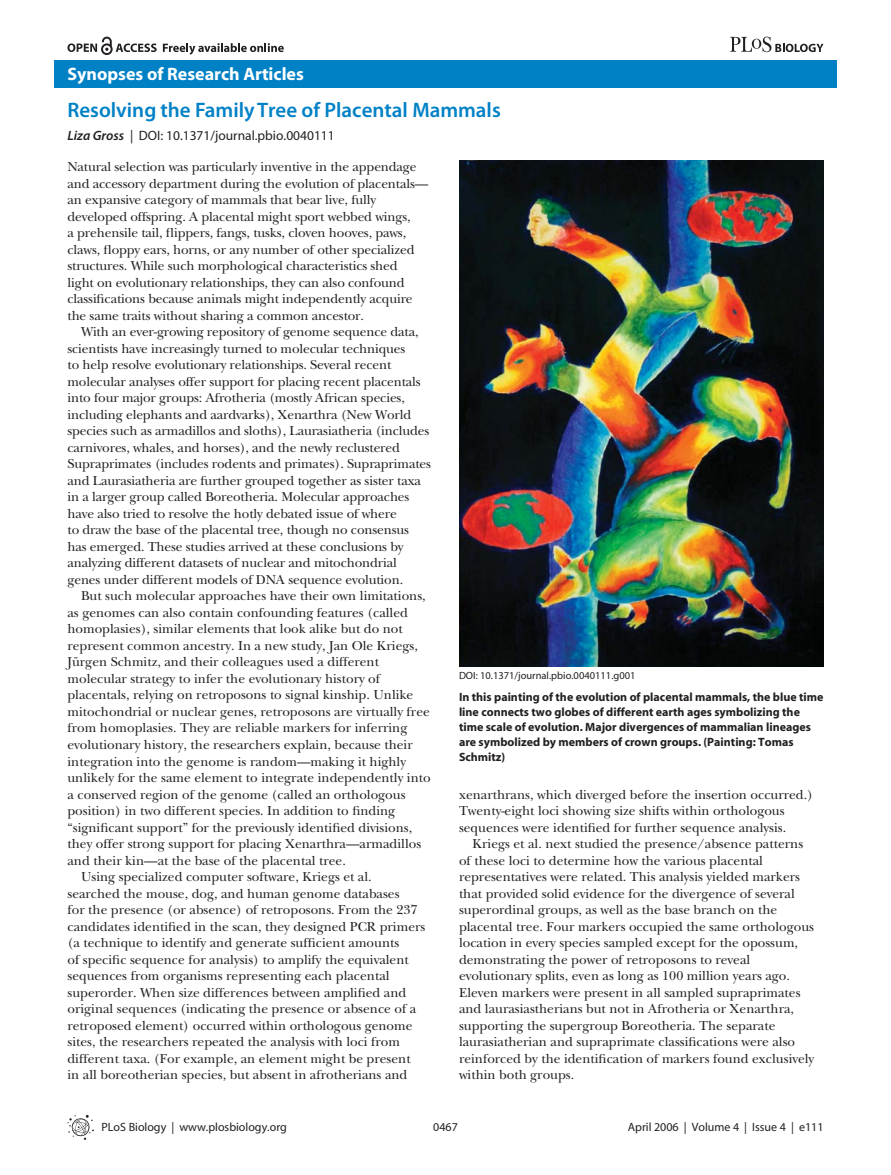
<style>
.page{position:relative;width:891px;height:1175px;background:#fff}
.page>*{position:absolute;margin:0;border:0;box-sizing:border-box;transform-origin:0 0}
.t1{font:600 21px "P Lo S Sans";color:#0081c6}
.t2{font:700 18px "P Lo S Sans";color:#fff}
.t3{font:500 13.5px/16.5px "PLB Iserif";color:#231f20}
.t4{font:13.5px "P Lo S Sans";color:#231f20}
.t5{font:700 12px/15px "P Lo S Sans";color:#231f20}
.t6{font:12px "P Lo S Sans";color:#231f20}
.t7{font:10.5px "P Lo S Sans";color:#231f20}
.s1{font-weight:600;font-style:italic}
</style>
<div class="page">
<svg style="left:68px;top:1115px;width:26px;height:24px"></svg>
<div style="left:54px;top:61px;width:783px;height:27px;background:#0081c6"></div>
<svg style="left:730px;top:37px;width:94px;height:15px"></svg>
<svg style="left:163px;top:43px;width:121px;height:12px"></svg>
<svg style="left:68px;top:37px;width:89px;height:18px"></svg>
<img style="left:459px;top:160px;width:365px;height:507px">
<h2 class="t2" style="left:68px;top:67px;width:238px">Synopses of Research Articles</h2>
<h1 class="t1" style="left:68px;top:102px;width:435px">Resolving the Family Tree of Placental Mammals</h1>
<p class="t4" style="left:68px;top:128px;width:269px"><span class="s1">Liza Gross</span> | DOI: 10.1371/journal.pbio.0040111</p>
<p class="t3" style="left:68px;top:160px;width:362px">Natural selection was particularly inventive in the appendage and accessory department during the evolution of placentals— an expansive category of mammals that bear live, fully developed offspring. A placental might sport webbed wings,<br>a prehensile tail, flippers, fangs, tusks, cloven hooves, paws, claws, floppy ears, horns, or any number of other specialized structures. While such morphological characteristics shed<br>light on evolutionary relationships, they can also confound classifications because animals might independently acquire the same traits without sharing a common ancestor.</p>
<p class="t3" style="left:68px;top:324px;width:365px;text-indent:14px">With an ever-growing repository of genome sequence data, scientists have increasingly turned to molecular techniques<br>to help resolve evolutionary relationships. Several recent molecular analyses offer support for placing recent placentals into four major groups: Afrotheria (mostly African species, including elephants and aardvarks), Xenarthra (New World species such as armadillos and sloths), Laurasiatheria (includes carnivores, whales, and horses), and the newly reclustered Supraprimates (includes rodents and primates). Supraprimates and Laurasiatheria are further grouped together as sister taxa in a larger group called Boreotheria. Molecular approaches have also tried to resolve the hotly debated issue of where<br>to draw the base of the placental tree, though no consensus has emerged. These studies arrived at these conclusions by analyzing different datasets of nuclear and mitochondrial genes under different models of DNA sequence evolution.</p>
<p class="t3" style="left:81px;top:588px;width:346px">But such molecular approaches have their own limitations,</p>
<p class="t3" style="left:68px;top:605px;width:342px">as genomes can also contain confounding features (called</p>
<p class="t3" style="left:68px;top:621px;width:337px">homoplasies), similar elements that look alike but do not</p>
<p class="t3" style="left:68px;top:638px;width:352px">represent common ancestry. In a new study, Jan Ole Kriegs,</p>
<p class="t3" style="left:68px;top:654px;width:313px">Jürgen Schmitz, and their colleagues used a different</p>
<p class="t3" style="left:68px;top:671px;width:314px">molecular strategy to infer the evolutionary history of</p>
<p class="t3" style="left:68px;top:687px;width:347px">placentals, relying on retroposons to signal kinship. Unlike</p>
<p class="t3" style="left:68px;top:704px;width:364px">mitochondrial or nuclear genes, retroposons are virtually free</p>
<p class="t3" style="left:68px;top:720px;width:341px">from homoplasies. They are reliable markers for inferring</p>
<p class="t3" style="left:68px;top:737px;width:347px">evolutionary history, the researchers explain, because their</p>
<p class="t3" style="left:68px;top:753px;width:340px">integration into the genome is random—making it highly</p>
<p class="t3" style="left:68px;top:770px;width:365px">unlikely for the same element to integrate independently into</p>
<p class="t3" style="left:68px;top:786px;width:340px">a conserved region of the genome (called an orthologous</p>
<p class="t3" style="left:68px;top:803px;width:329px">position) in two different species. In addition to finding</p>
<p class="t3" style="left:68px;top:819px;width:346px">“significant support” for the previously identified divisions,</p>
<p class="t3" style="left:68px;top:836px;width:355px">they offer strong support for placing Xenarthra—armadillos</p>
<p class="t3" style="left:68px;top:852px;width:280px">and their kin—at the base of the placental tree.</p>
<p class="t3" style="left:81px;top:869px;width:292px">Using specialized computer software, Kriegs et al.</p>
<p class="t3" style="left:68px;top:885px;width:334px">searched the mouse, dog, and human genome databases</p>
<p class="t3" style="left:68px;top:902px;width:351px">for the presence (or absence) of retroposons. From the 237</p>
<p class="t3" style="left:68px;top:918px;width:359px">candidates identified in the scan, they designed PCR primers</p>
<p class="t3" style="left:68px;top:935px;width:333px">(a technique to identify and generate sufficient amounts</p>
<p class="t3" style="left:68px;top:951px;width:343px">of specific sequence for analysis) to amplify the equivalent</p>
<p class="t3" style="left:68px;top:968px;width:324px">sequences from organisms representing each placental</p>
<p class="t3" style="left:68px;top:984px;width:340px">superorder. When size differences between amplified and</p>
<p class="t3" style="left:68px;top:1001px;width:350px">original sequences (indicating the presence or absence of a</p>
<p class="t3" style="left:68px;top:1017px;width:347px">retroposed element) occurred within orthologous genome</p>
<p class="t3" style="left:68px;top:1034px;width:334px">sites, the researchers repeated the analysis with loci from</p>
<p class="t3" style="left:68px;top:1050px;width:345px">different taxa. (For example, an element might be present</p>
<p class="t3" style="left:68px;top:1067px;width:341px">in all boreotherian species, but absent in afrotherians and</p>
<p class="t7" style="left:459px;top:669px;width:178px">DOI: 10.1371/journal.pbio.0040111.g001</p>
<p class="t5" style="left:459px;top:691px;width:366px">In this painting of the evolution of placental mammals, the blue time line connects two globes of different earth ages symbolizing the time scale of evolution. Major divergences of mammalian lineages are symbolized by members of crown groups. (Painting: Tomas Schmitz)</p>
<p class="t3" style="left:459px;top:787px;width:356px">xenarthrans, which diverged before the insertion occurred.)<br>Twenty-eight loci showing size shifts within orthologous sequences were identified for further sequence analysis.</p>
<p class="t3" style="left:459px;top:836px;width:357px;text-indent:14px">Kriegs et al. next studied the presence/absence patterns of these loci to determine how the various placental representatives were related. This analysis yielded markers that provided solid evidence for the divergence of several superordinal groups, as well as the base branch on the placental tree. Four markers occupied the same orthologous location in every species sampled except for the opossum, demonstrating the power of retroposons to reveal evolutionary splits, even as long as 100 million years ago.<br>Eleven markers were present in all sampled supraprimates and laurasiastherians but not in Afrotheria or Xenarthra, supporting the supergroup Boreotheria. The separate laurasiatherian and supraprimate classifications were also reinforced by the identification of markers found exclusively within both groups.</p>
<p class="t6" style="left:102px;top:1119px;width:187px">PLoS Biology | www.plosbiology.org</p>
<p class="t6" style="left:433px;top:1119px;width:26px">0467</p>
<p class="t6" style="left:628px;top:1119px;width:197px">April 2006 | Volume 4 | Issue 4 | e111</p>
</div>
